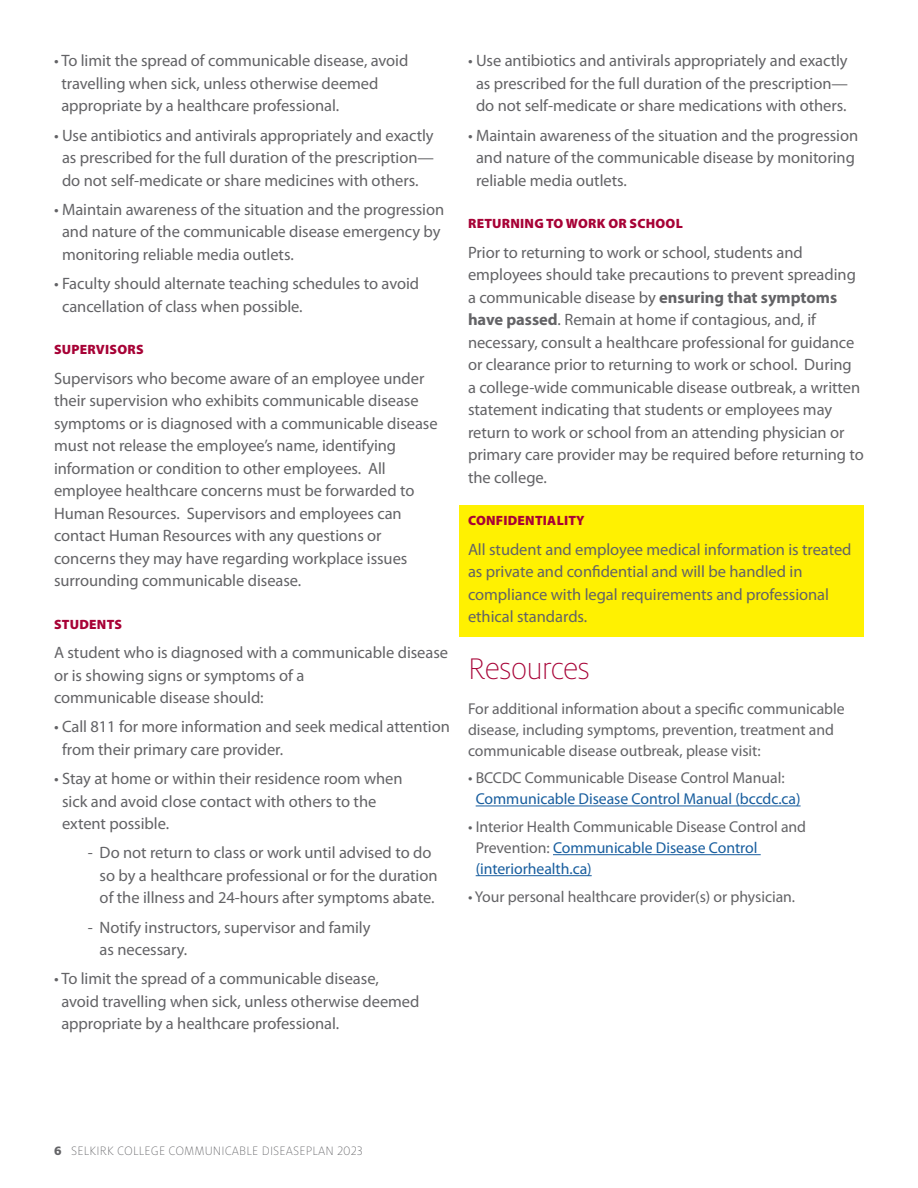
<style>
.page{position:relative;width:918px;height:1188px;background:#fff}
.page>*{position:absolute;margin:0;border:0;box-sizing:border-box;transform-origin:0 0}
.Header_1_Left{font:300 expanded 33px "Milo OT";letter-spacing:-.025em;color:#a70236}
.Body{font:16.5px/22.5px "Myriad Pro";letter-spacing:-.005em;color:#636366}
.Body-2{font:15.75px/21px "Myriad Pro";letter-spacing:-.005em;color:#636366}
.Body-3{font:15.75px/21px "Myriad Pro";letter-spacing:-.005em;color:#175d9e}
.Body-4{font:900 13.5px "Myriad Pro";letter-spacing:.015em;color:#a70236}
.t1{font:300 expanded 13.5px "Milo OT";letter-spacing:.01em;color:#636366}
.s1{font-weight:700}
.s2{color:#636366}
.s3{color:#175d9e}
.s4{font-weight:800;font-stretch:normal}
</style>
<div class="page">
<div style="left:460px;top:506px;width:404px;height:131px;background:#fff101"></div>
<hr style="left:476px;top:806px;width:325px;height:1px;background:#175d9e">
<hr style="left:553px;top:854px;width:208px;height:1px;background:#175d9e">
<hr style="left:476px;top:875px;width:116px;height:1px;background:#175d9e">
<p class="Body" style="left:61px;top:49px;width:349px;text-indent:-7px">• To limit the spread of communicable disease, avoid travelling when sick, unless otherwise deemed appropriate by a healthcare professional.</p>
<p class="Body" style="left:54px;top:124px;width:381px;text-align:center">• Use antibiotics and antivirals appropriately and exactly as prescribed for the full duration of the prescription— do not self-medicate or share medicines with others.</p>
<p class="Body" style="left:62px;top:198px;width:384px;text-indent:-8px">• Maintain awareness of the situation and the progression and nature of the communicable disease emergency by monitoring reliable media outlets.</p>
<p class="Body" style="left:62px;top:272px;width:359px;text-indent:-8px">• Faculty should alternate teaching schedules to avoid cancellation of class when possible.</p>
<p class="Body-4" style="left:54px;top:341px;width:91px">SUPERVISORS</p>
<p class="Body" style="left:54px;top:367px;width:385px">Supervisors who become aware of an employee under their supervision who exhibits communicable disease symptoms or is diagnosed with a communicable disease must not release the employee’s name, identifying information or condition to other employees. All employee healthcare concerns must be forwarded to Human Resources. Supervisors and employees can contact Human Resources with any questions or concerns they may have regarding workplace issues surrounding communicable disease.</p>
<p class="Body-4" style="left:54px;top:615px;width:69px">STUDENTS</p>
<p class="Body" style="left:54px;top:641px;width:396px">A student who is diagnosed with a communicable disease or is showing signs or symptoms of a<br>communicable disease should:</p>
<p class="Body" style="left:62px;top:715px;width:389px;text-indent:-8px">• Call 811 for more information and seek medical attention from their primary care provider.</p>
<p class="Body" style="left:62px;top:767px;width:342px;text-indent:-8px">• Stay at home or within their residence room when sick and avoid close contact with others to the extent possible.</p>
<p class="Body" style="left:100px;top:841px;width:339px;text-indent:-12px">- Do not return to class or work until advised to do so by a healthcare professional or for the duration of the illness and 24-hours after symptoms abate.</p>
<p class="Body" style="left:100px;top:916px;width:272px;text-indent:-12px">- Notify instructors, supervisor and family as necessary.</p>
<p class="Body" style="left:61px;top:967px;width:360px;text-indent:-7px">• To limit the spread of a communicable disease, avoid travelling when sick, unless otherwise deemed appropriate by a healthcare professional.</p>
<p class="Body" style="left:468px;top:49px;width:381px;text-align:center">• Use antibiotics and antivirals appropriately and exactly as prescribed for the full duration of the prescription— do not self-medicate or share medications with others.</p>
<p class="Body" style="left:476px;top:124px;width:384px;text-indent:-8px">• Maintain awareness of the situation and the progression and nature of the communicable disease by monitoring reliable media outlets.</p>
<p class="Body-4" style="left:468px;top:215px;width:216px">RETURNING TO WORK OR SCHOOL</p>
<p class="Body" style="left:468px;top:241px;width:397px">Prior to returning to work or school, students and employees should take precautions to prevent spreading a communicable disease by <span class="s1">ensuring that symptoms have passed</span>. Remain at home if contagious, and, if necessary, consult a healthcare professional for guidance or clearance prior to returning to work or school. During a college-wide communicable disease outbreak, a written statement indicating that students or employees may return to work or school from an attending physician or primary care provider may be required before returning to the college.</p>
<p class="Body-4" style="left:468px;top:512px;width:118px">CONFIDENTIALITY</p>
<p class="Body" style="left:468px;top:538px;width:385px">All student and employee medical information is treated as private and confidential and will be handled in compliance with legal requirements and professional ethical standards.</p>
<p class="Header_1_Left" style="left:468px;top:651px;width:124px">Resources</p>
<p class="Body-2" style="left:468px;top:698px;width:378px">For additional information about a specific communicable disease, including symptoms, prevention, treatment and communicable disease outbreak, please visit:</p>
<p class="Body-3" style="left:476px;top:767px;width:326px;text-indent:-8px"><span class="s2">• BCCDC Communicable Disease Control Manual:<br></span>Communicable Disease Control Manual (bccdc.ca)</p>
<p class="Body-2" style="left:476px;top:816px;width:332px;text-indent:-8px">• Interior Health Communicable Disease Control and<br>Prevention: <span class="s3">Communicable Disease Control (interiorhealth.ca)</span></p>
<p class="Body-2" style="left:468px;top:886px;width:329px">• Your personal healthcare provider(s) or physician.</p>
<p class="t1" style="left:54px;top:1144px;width:310px"><span class="s4">6</span> SELKIRK COLLEGE COMMUNICABLE DISEASEPLAN 2023</p>
</div>
